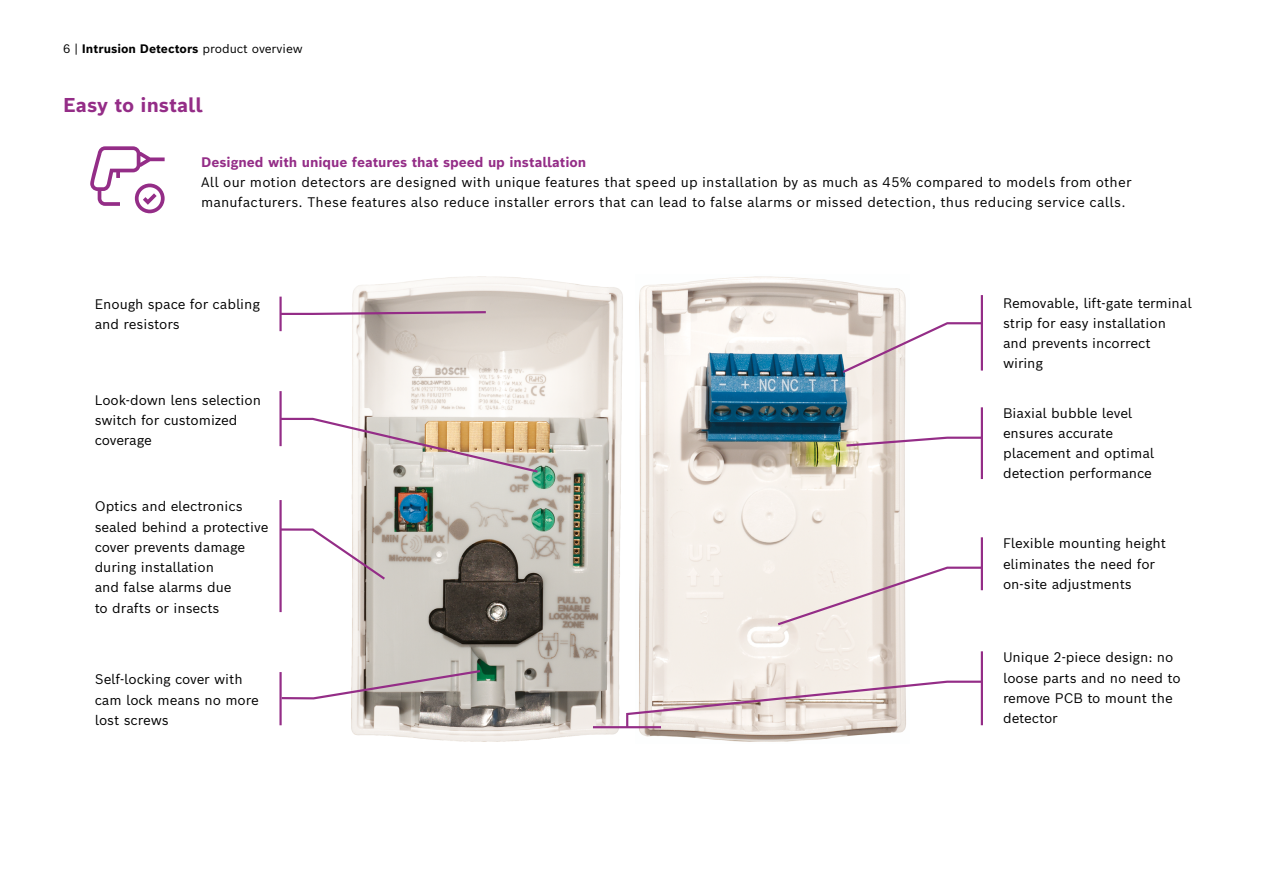
<style>
.page{position:relative;width:1263px;height:893px;background:#fff}
.page>*{position:absolute;margin:0;border:0;box-sizing:border-box;transform-origin:0 0}
.t1{font:700 19.5px "Bosch Sans";color:#942d87}
.t2{font:13.5px/20.2px "Bosch Sans";color:#000}
.t3{font:700 13.5px "Bosch Sans";color:#942d87}
.t4{font:700 12px "Bosch Sans";color:#000}
.s1{font-weight:400}
</style>
<div class="page">
<img style="left:351px;top:276px;width:274px;height:466px">
<img style="left:639px;top:276px;width:267px;height:466px">
<svg style="left:279px;top:417px;width:261px;height:57px"></svg>
<hr style="left:279px;top:391px;width:3px;height:55px;background:#942d87">
<hr style="left:279px;top:672px;width:3px;height:53px;background:#942d87">
<svg style="left:279px;top:669px;width:204px;height:31px"></svg>
<hr style="left:279px;top:500px;width:3px;height:112px;background:#942d87">
<svg style="left:279px;top:527px;width:108px;height:55px"></svg>
<hr style="left:981px;top:407px;width:2px;height:72px;background:#942d87">
<hr style="left:981px;top:295px;width:2px;height:76px;background:#942d87">
<svg style="left:840px;top:321px;width:143px;height:54px"></svg>
<hr style="left:981px;top:537px;width:2px;height:53px;background:#942d87">
<svg style="left:775px;top:565px;width:208px;height:62px"></svg>
<svg style="left:844px;top:435px;width:137px;height:13px"></svg>
<svg style="left:282px;top:310px;width:206px;height:6px"></svg>
<hr style="left:279px;top:297px;width:3px;height:34px;background:#942d87">
<hr style="left:981px;top:651px;width:2px;height:74px;background:#942d87">
<svg style="left:625px;top:679px;width:358px;height:51px"></svg>
<hr style="left:593px;top:726px;width:68px;height:2px;background:#942d87">
<svg style="left:90px;top:146px;width:75px;height:67px"></svg>
<p class="t4" style="left:63px;top:39px;width:241px"><span class="s1">6 |</span> Intrusion Detectors <span class="s1">product overview</span></p>
<h1 class="t1" style="left:63px;top:89px;width:141px">Easy to install</h1>
<p class="t3" style="left:201px;top:150px;width:387px">Designed with unique features that speed up installation</p>
<p class="t2" style="left:201px;top:171px;width:932px">All our motion detectors are designed with unique features that speed up installation by as much as 45% compared to models from other manufacturers. These features also reduce installer errors that can lead to false alarms or missed detection, thus reducing service calls.</p>
<p class="t2" style="left:95px;top:292px;width:167px">Enough space for cabling and resistors</p>
<p class="t2" style="left:95px;top:388px;width:168px">Look-down lens selection switch for customized coverage</p>
<p class="t2" style="left:95px;top:495px;width:175px">Optics and electronics sealed behind a protective cover prevents damage during installation<br>and false alarms due<br>to drafts or insects</p>
<p class="t2" style="left:95px;top:668px;width:166px">Self-locking cover with cam lock means no more lost screws</p>
<p class="t2" style="left:1003px;top:291px;width:190px">Removable, lift-gate terminal strip for easy installation and prevents incorrect wiring</p>
<p class="t2" style="left:1003px;top:401px;width:153px">Biaxial bubble level ensures accurate placement and optimal detection performance</p>
<p class="t2" style="left:1003px;top:532px;width:165px">Flexible mounting height eliminates the need for on-site adjustments</p>
<p class="t2" style="left:1003px;top:646px;width:179px">Unique 2-piece design: no loose parts and no need to remove PCB to mount the detector</p>
</div>
